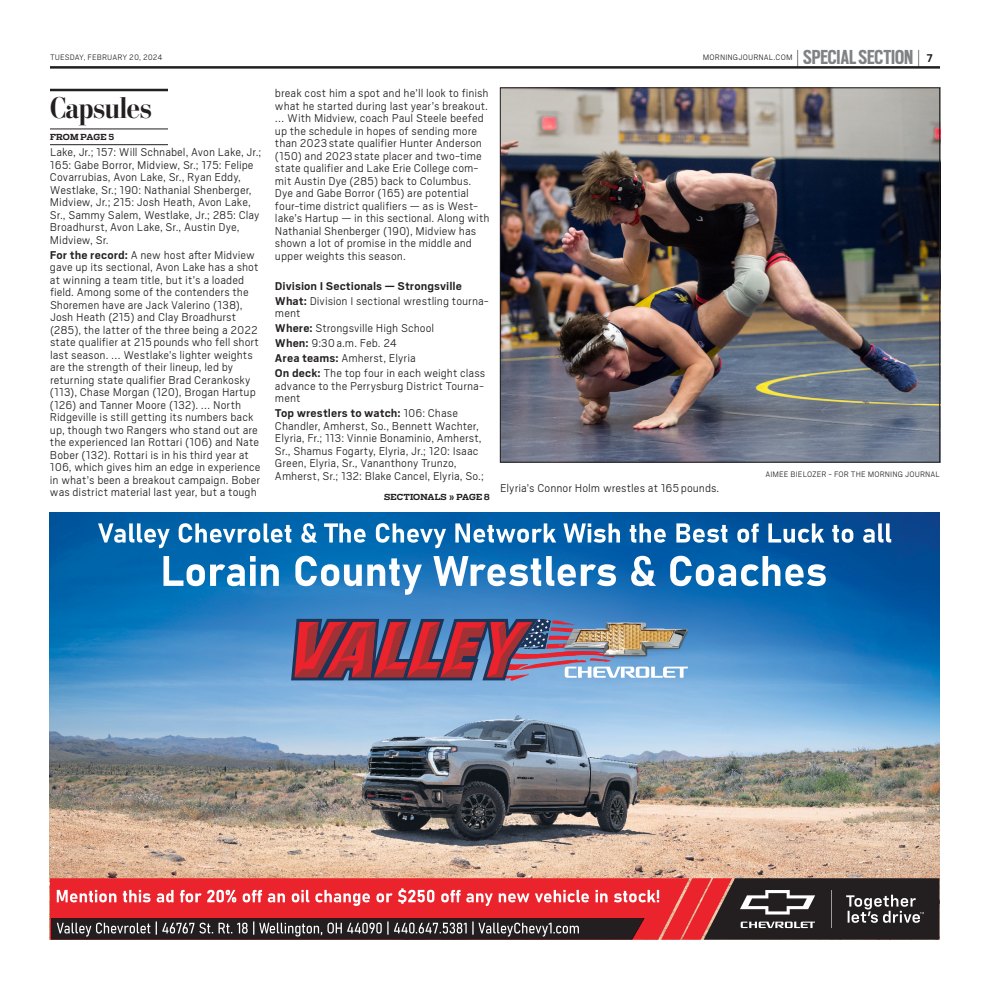
<style>
.page{position:relative;width:990px;height:990px;background:#fff}
.page>*{position:absolute;margin:0;border:0;box-sizing:border-box;transform-origin:0 0}
.t1{font:700 30px "Stilson Display";color:#231f20}
.t2{font:700 22.5px "Scout Cond";color:#808285}
.t3{font:12.5px/12.5px "Cub Scout Light OV AJLAPS";color:#231f20}
.t4{font:12.5px "Cub Scout Bold OV AJLAPT";color:#231f20}
.t5{font:8.75px "Cub Scout Light OV AJLAPS";letter-spacing:.01em;color:#231f20}
.t6{font:8.25px "Receiver Bold OV AJLAPU";letter-spacing:.01em;color:#231f20}
.s1{font-family:"Cub Scout Light OV AJLAPS";font-weight:400;font-size:21.5px;color:#231f20}
.s2{font-family:"Cub Scout Bold OV AJLAPT";font-weight:400;font-size:12.5px;color:#231f20}
.s3{font-family:"Cub Scout Bold OV AJLAPT"}
.s4{font-family:"Cub Scout Light OV AJLAPS"}
</style>
<div class="page">
<hr style="left:50px;top:89px;width:118px;height:2px;background:#231f20">
<hr style="left:50px;top:129px;width:118px;height:1px;background:#231f20">
<hr style="left:50px;top:144px;width:118px;height:1px;background:#231f20">
<img style="left:502px;top:90px;width:436px;height:370px">
<img style="left:50px;top:512px;width:889px;height:366px">
<svg style="left:98px;top:523px;width:66px;height:25px"></svg>
<svg style="left:164px;top:523px;width:727px;height:63px;background:#327cb7"></svg>
<img style="left:57px;top:556px;width:769px;height:322px">
<svg style="left:51px;top:878px;width:888px;height:62px;background:#993c40"></svg>
<svg style="left:291px;top:619px;width:397px;height:62px;background:#8b5d73"></svg>
<img style="left:563px;top:622px;width:52px;height:34px">
<img style="left:564px;top:622px;width:58px;height:1px">
<img style="left:564px;top:623px;width:58px;height:32px">
<hr style="left:50px;top:66px;width:890px;height:3px;background:#231f20">
<p class="t5" style="left:50px;top:55px;width:114px">TUESDAY, FEBRUARY 20, 2024</p>
<p class="t5" style="left:703px;top:55px;width:91px">MORNINGJOURNAL.COM</p>
<h2 class="t2" style="left:796px;top:50px;width:138px"><span class="s1">|</span> SPECIAL SECTION <span class="s1">|</span> <span class="s2">7</span></h2>
<h1 class="t1" style="left:50px;top:97px;width:103px">Capsules</h1>
<p class="t6" style="left:50px;top:134px;width:66px">FROM PAGE 5</p>
<p class="t3" style="left:50px;top:147px;width:213px">Lake, Jr.; 157: Will Schnabel, Avon Lake, Jr.; 165: Gabe Borror, Midview, Sr.; 175: Felipe Covarrubias, Avon Lake, Sr., Ryan Eddy, Westlake, Sr.; 190: Nathanial Shenberger, Midview, Jr.; 215: Josh Heath, Avon Lake, Sr., Sammy Salem, Westlake, Jr.; 285: Clay Broadhurst, Avon Lake, Sr., Austin Dye, Midview, Sr.</p>
<p class="t3" style="left:50px;top:250px;width:212px"><span class="s3">For the record:</span> A new host after Midview gave up its sectional, Avon Lake has a shot at winning a team title, but it’s a loaded field. Among some of the contenders the Shoremen have are Jack Valerino (138), Josh Heath (215) and Clay Broadhurst (285), the latter of the three being a 2022 state qualifier at 215pounds who fell short last season. … Westlake’s lighter weights are the strength of their lineup, led by returning state qualifier Brad Cerankosky (113), Chase Morgan (120), Brogan Hartup (126) and Tanner Moore (132). … North Ridgeville is still getting its numbers back up, though two Rangers who stand out are the experienced Ian Rottari (106) and Nate Bober (132). Rottari is in his third year at 106, which gives him an edge in experience in what’s been a breakout campaign. Bober was district material last year, but a tough</p>
<p class="t3" style="left:275px;top:88px;width:216px">break cost him a spot and he’ll look to finish what he started during last year’s breakout. … With Midview, coach Paul Steele beefed up the schedule in hopes of sending more than 2023state qualifier Hunter Anderson (150) and 2023state placer and two-time state qualifier and Lake Erie College com&shy;mit Austin Dye (285) back to Columbus.<br>Dye and Gabe Borror (165) are potential four-time district qualifiers — as is West&shy;lake’s Hartup — in this sectional. Along with Nathanial Shenberger (190), Midview has shown a lot of promise in the middle and upper weights this season.</p>
<p class="t4" style="left:275px;top:282px;width:188px">Division I Sectionals — Strongsville</p>
<p class="t3" style="left:275px;top:296px;width:215px"><span class="s3">What:</span> Division I sectional wrestling tourna&shy;ment</p>
<p class="t3" style="left:275px;top:322px;width:212px;line-height:15px"><span class="s3">Where:</span> Strongsville High School<br><span class="s3">When:</span> 9:30a.m. Feb. 24<br><span class="s3">Area teams:</span> Amherst, Elyria<br><span class="s3">On deck:</span> The top four in each weight class</p>
<p class="t3" style="left:275px;top:381px;width:211px">advance to the Perrysburg District Tourna&shy;ment</p>
<p class="t4" style="left:275px;top:410px;width:184px">Top wrestlers to watch: <span class="s4">106: Chase</span></p>
<p class="t3" style="left:275px;top:421px;width:210px">Chandler, Amherst, So., Bennett Wachter, Elyria, Fr.; 113: Vinnie Bonaminio, Amherst, Sr., Shamus Fogarty, Elyria, Jr.; 120: Isaac Green, Elyria, Sr., Vananthony Trunzo, Amherst, Sr.; 132: Blake Cancel, Elyria, So.;</p>
<p class="t6" style="left:384px;top:494px;width:107px">SECTIONALS » PAGE 8</p>
<p class="t3" style="left:500px;top:483px;width:221px">Elyria’s Connor Holm wrestles at 165pounds.</p>
<p class="t5" style="left:765px;top:471px;width:176px">AIMEE BIELOZER - FOR THE MORNING JOURNAL</p>
</div>
